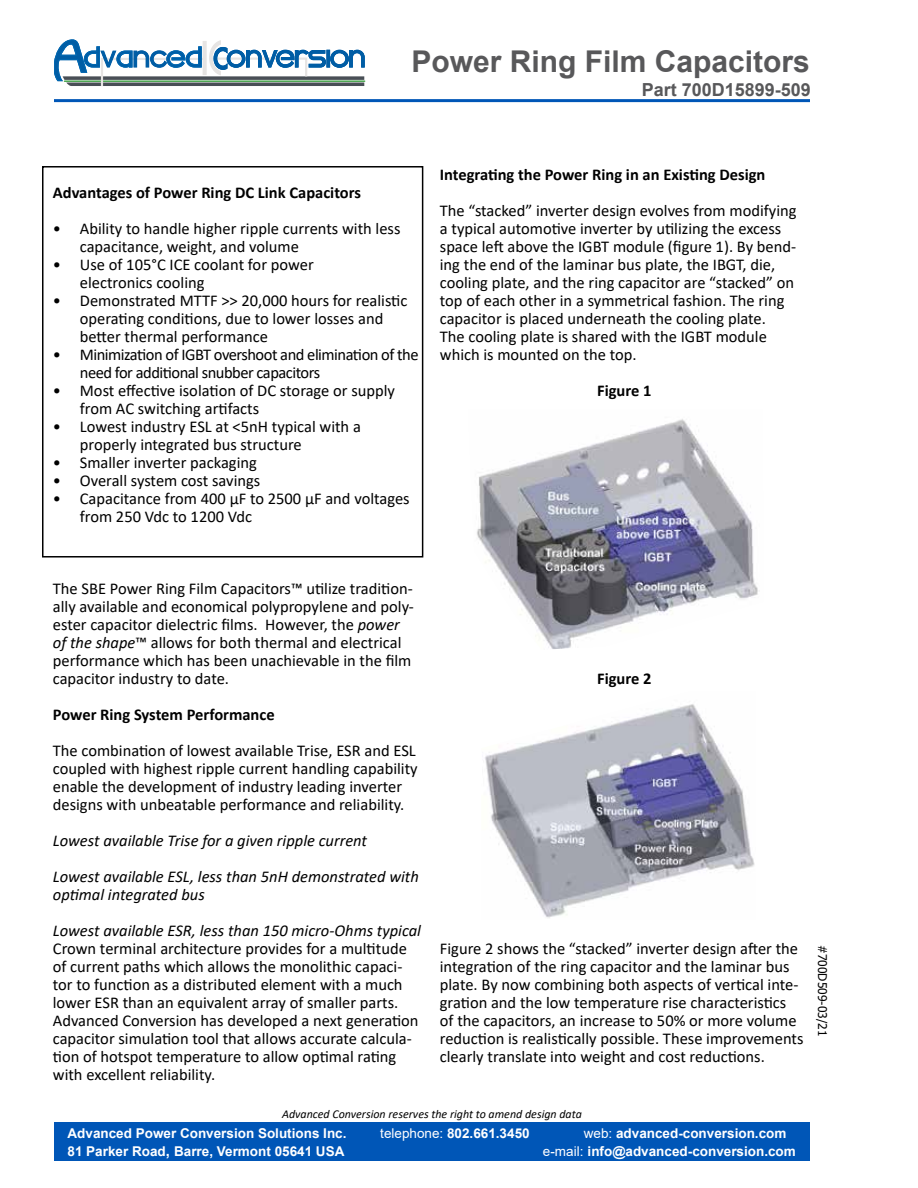
<style>
.page{position:relative;width:918px;height:1188px;background:#fff}
.page>*{position:absolute;margin:0;border:0;box-sizing:border-box;transform-origin:0 0}
.t1{font:700 30px "Arial";color:#58585a}
.t2{font:700 18px "Arial";color:#58585a}
.t3{font:16.5px/18px "Calibri";color:#000}
.t4{font:italic 16.5px/36px "Calibri";color:#000}
.t5{font:700 16.5px "Calibri";color:#000}
.t6{font:16.5px/18px "Calibri";letter-spacing:-.03em;color:#000}
.t7{font:700 13.5px "Arial";color:#fff}
.t8{font:italic 12px "Calibri";color:#000}
.t9{font:12px "Tahoma";color:#000}
.s1{font-style:italic}
.s2{font-weight:400}
.s3{font-size:15px}
</style>
<div class="page">
<hr style="left:54px;top:99px;width:756px;height:3px;background:#0056b7">
<div style="left:54px;top:1123px;width:756px;height:38px;background:#0056b7"></div>
<hr style="left:64px;top:80px;width:301px;height:2px;background:#41a047">
<svg style="left:54px;top:40px;width:310px;height:46px"></svg>
<div style="left:42px;top:166px;width:381px;height:392px;border:2px solid #000"></div>
<img style="left:485px;top:704px;width:270px;height:214px">
<img style="left:477px;top:419px;width:281px;height:230px">
<h1 class="t1" style="left:412px;top:41px;width:400px">Power Ring Film Capacitors</h1>
<p class="t2" style="left:642px;top:77px;width:171px">Part 700D15899-509</p>
<p class="t5" style="left:53px;top:181px;width:310px">Advantages of Power Ring DC Link Capacitors</p>
<p class="t3" style="left:80px;top:219px;width:322px;text-indent:-27px">• Ability to handle higher ripple currents with less capacitance, weight, and volume</p>
<p class="t3" style="left:80px;top:255px;width:235px;text-indent:-27px">• Use of 105°C ICE coolant for power electronics cooling</p>
<p class="t3" style="left:80px;top:291px;width:329px;text-indent:-27px">• Demonstrated MTTF &gt;&gt; 20,000 hours for realistic operating conditions, due to lower losses and better thermal performance</p>
<p class="t6" style="left:80px;top:345px;width:340px;text-indent:-27px">• Minimization of IGBT overshoot and elimination of the need for additional snubber capacitors</p>
<p class="t3" style="left:80px;top:381px;width:317px;text-indent:-27px">• Most effective isolation of DC storage or supply from AC switching artifacts</p>
<p class="t3" style="left:80px;top:417px;width:283px;text-indent:-27px">• Lowest industry ESL at &lt;5nH typical with a properly integrated bus structure</p>
<p class="t3" style="left:53px;top:453px;width:206px">• Smaller inverter packaging</p>
<p class="t3" style="left:53px;top:471px;width:209px">• Overall system cost savings</p>
<p class="t3" style="left:80px;top:489px;width:331px;text-indent:-27px">• Capacitance from 400 µF to 2500 µF and voltages from 250 Vdc to 1200 Vdc</p>
<p class="t5" style="left:440px;top:163px;width:327px">Integrating the Power Ring in an Existing Design</p>
<p class="t3" style="left:440px;top:201px;width:358px">The “stacked” inverter design evolves from modifying a typical automotive inverter by utilizing the excess space left above the IGBT module (figure 1). By bend&shy;ing the end of the laminar bus plate, the IBGT, die, cooling plate, and the ring capacitor are “stacked” on top of each other in a symmetrical fashion. The ring capacitor is placed underneath the cooling plate.<br>The cooling plate is shared with the IGBT module which is mounted on the top.</p>
<p class="t5" style="left:597px;top:379px;width:56px">Figure 1</p>
<p class="t3" style="left:53px;top:579px;width:363px">The SBE Power Ring Film Capacitors™ utilize tradition&shy;ally available and economical polypropylene and poly&shy;ester capacitor dielectric films. However, the <span class="s1">power of the shape</span>™ allows for both thermal and electrical performance which has been unachievable in the film capacitor industry to date.</p>
<p class="t5" style="left:53px;top:703px;width:223px">Power Ring System Performance</p>
<p class="t3" style="left:53px;top:741px;width:366px">The combination of lowest available Trise, ESR and ESL coupled with highest ripple current handling capability enable the development of industry leading inverter designs with unbeatable performance and reliability.</p>
<p class="t4" style="left:53px;top:822px;width:368px">Lowest available Trise for a given ripple current<br>Lowest available ESL, less than 5nH demonstrated with</p>
<p class="t4" style="left:53px;top:876px;width:370px">optimal integrated bus<br>Lowest available ESR, less than 150 micro-Ohms typical</p>
<p class="t3" style="left:53px;top:939px;width:367px">Crown terminal architecture provides for a multitude of current paths which allows the monolithic capaci&shy;tor to function as a distributed element with a much lower ESR than an equivalent array of smaller parts.<br>Advanced Conversion has developed a next generation capacitor simulation tool that allows accurate calcula&shy;tion of hotspot temperature to allow optimal rating with excellent reliability.</p>
<p class="t5" style="left:597px;top:667px;width:56px">Figure 2</p>
<p class="t3" style="left:440px;top:939px;width:365px">Figure 2 shows the “stacked” inverter design after the integration of the ring capacitor and the laminar bus plate. By now combining both aspects of vertical inte&shy;gration and the low temperature rise characteristics of the capacitors, an increase to 50% or more volume reduction is realistically possible. These improvements clearly translate into weight and cost reductions.</p>
<p class="t9" style="left:831px;top:945px;width:93px;rotate:90deg">#700D509-03/21</p>
<p class="t8" style="left:282px;top:1106px;width:301px">Advanced Conversion reserves the right to amend design data</p>
<p class="t7" style="left:68px;top:1124px;width:281px">Advanced Power Conversion Solutions Inc.</p>
<p class="t7" style="left:380px;top:1124px;width:151px"><span class="s2">telephone:</span> 802.661.3450</p>
<p class="t7" style="left:584px;top:1124px;width:204px"><span class="s2">web:</span> advanced-conversion.com</p>
<p class="t7" style="left:68px;top:1142px;width:278px">81 Parker Road<span class="s3">,</span> Barre, Vermont 05641 USA</p>
<p class="t7" style="left:543px;top:1142px;width:254px"><span class="s2">e-mail:</span> info@advanced-conversion.com</p>
</div>
